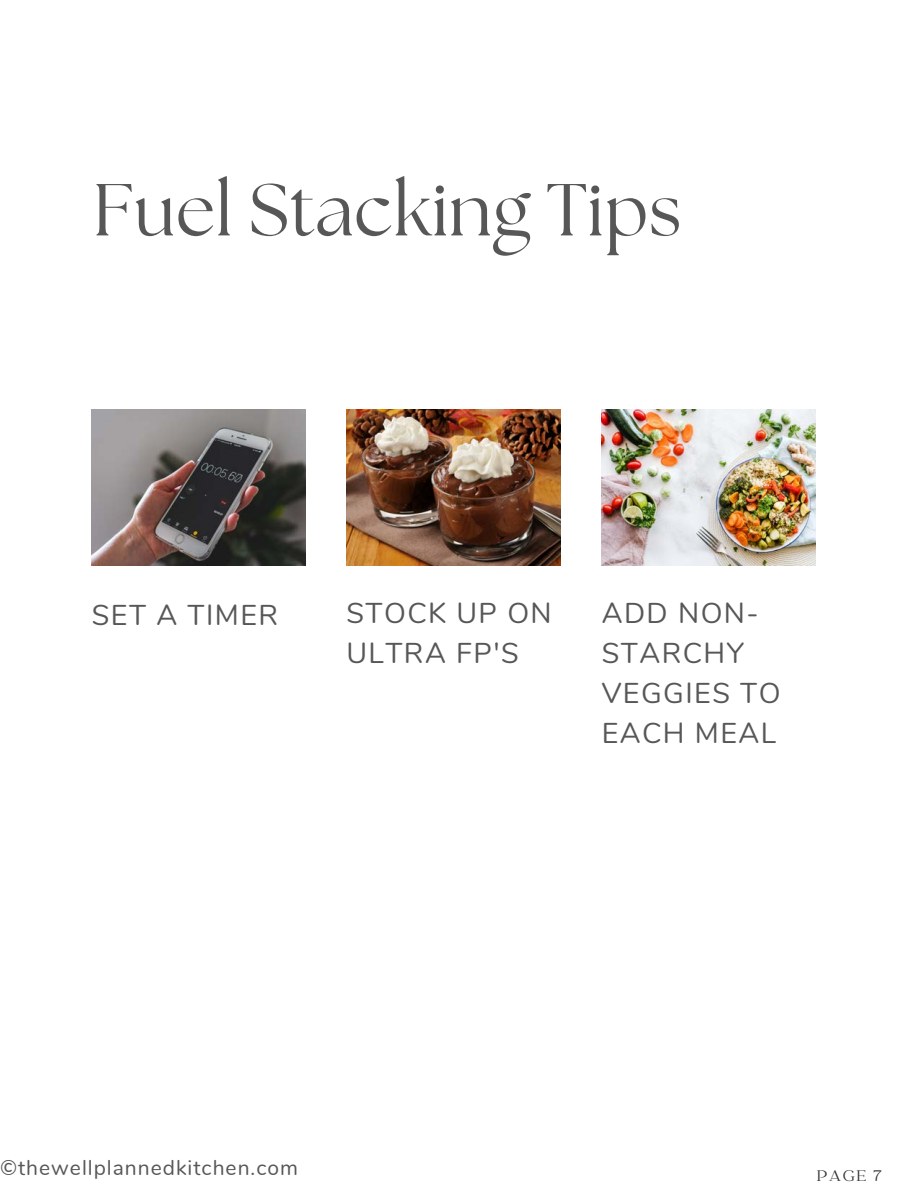
<style>
.page{position:relative;width:918px;height:1188px;background:#fff}
.page>*{position:absolute;margin:0;border:0;box-sizing:border-box;transform-origin:0 0}
.t1{font:73.35px "The Seasons";letter-spacing:.005em;color:#575757}
.t2{font:28.65px/39.9px "Nunito";letter-spacing:.05em;color:#575757}
.t3{font:21px "Nunito";letter-spacing:.05em;color:#575757}
.t4{font:16.95px "Catchy Mager";color:#303030}
</style>
<div class="page">
<img style="left:92px;top:410px;width:214px;height:155px">
<img style="left:346px;top:410px;width:214px;height:155px">
<img style="left:602px;top:410px;width:214px;height:155px">
<p class="t1" style="left:93px;top:177px;width:590px">Fuel Stacking Tips</p>
<p class="t2" style="left:92px;top:595px;width:188px">SET A TIMER</p>
<p class="t2" style="left:346px;top:594px;width:207px">STOCK UP ON<br>ULTRA FP'S</p>
<p class="t2" style="left:602px;top:594px;width:180px">ADD NON-<br>STARCHY<br>VEGGIES TO<br>EACH MEAL</p>
<p class="t3" style="left:0;top:1153px;width:300px">©thewellplannedkitchen.com</p>
<p class="t4" style="left:817px;top:1167px;width:66px">PAGE 7</p>
</div>
